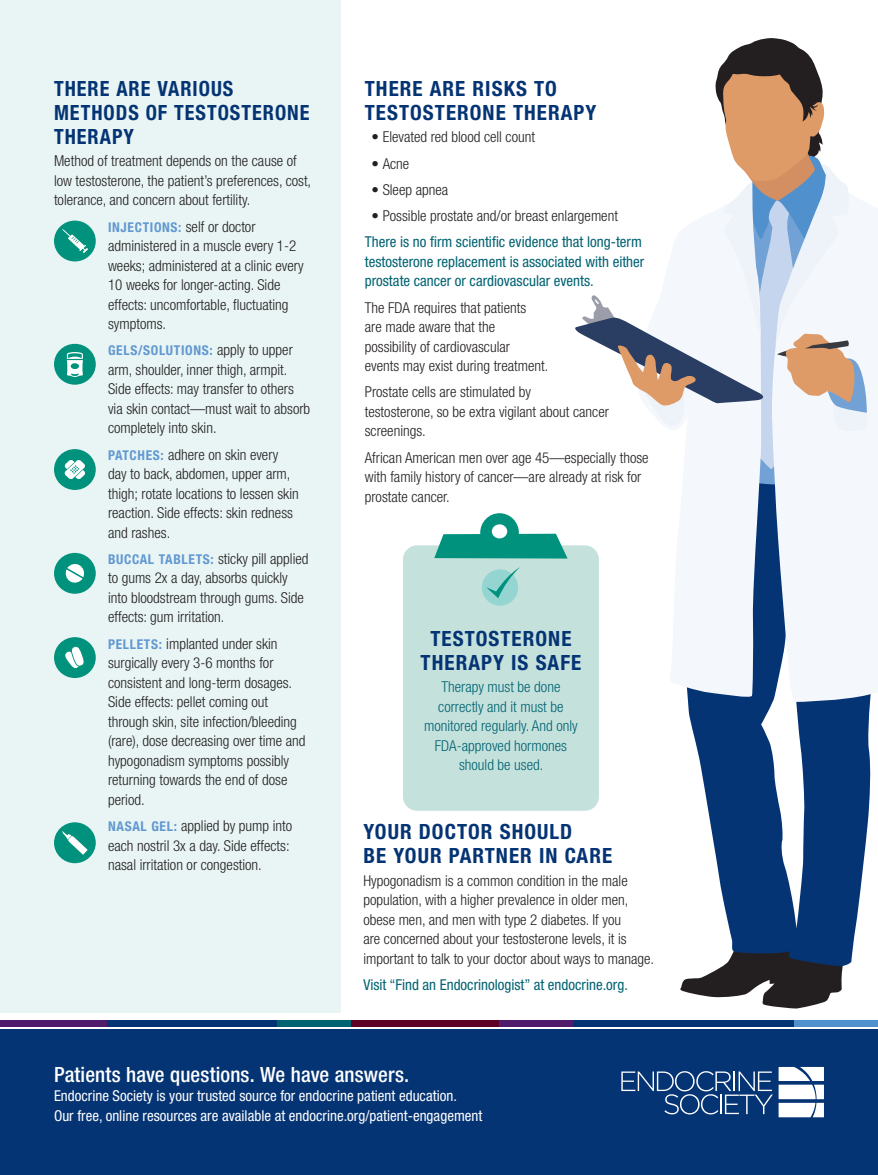
<style>
.page{position:relative;width:878px;height:1175px;background:#fff}
.page>*{position:absolute;margin:0;border:0;box-sizing:border-box;transform-origin:0 0}
.Subheader{font:700 condensed 21px/24px "Helvetica Neue LT Std";letter-spacing:.05em;color:#053474}
.Subheader-2{font:700 condensed 21px/24px "Helvetica Neue LT Std";letter-spacing:.05em;color:#053474;scale:.96 1}
.Footer_Title{font:500 condensed 21px "Helvetica Neue LT Std";letter-spacing:.005em;color:#fff}
.text{font:300 condensed 15px/19.5px "Helvetica Neue LT Std";color:#231f20}
.text-2{font:condensed 15px/19.5px "Helvetica Neue LT Std";color:#006372}
.Footer_editor_text{font:condensed 15px "Helvetica Neue LT Std";color:#fff}
.text-3{font:300 condensed 15px/19.5px "Helvetica Neue LT Std";color:#006372;text-align:center}
.text-4{font:700 condensed 13.5px "Helvetica Neue LT Std";letter-spacing:.05em;color:#6298d1}
.s1{font-weight:700;font-size:13.5px;color:#6298d1}
.s2{font-weight:300;font-size:15px;color:#231f20}
</style>
<div class="page">
<div style="left:0;top:1029px;width:878px;height:145px;background:#053474"></div>
<div style="left:0;top:1019px;width:107px;height:7px;background:#511b6c"></div>
<div style="left:351px;top:1019px;width:148px;height:7px;background:#5d0023"></div>
<div style="left:107px;top:1019px;width:170px;height:7px;background:#053474"></div>
<div style="left:277px;top:1019px;width:74px;height:7px;background:#006372"></div>
<div style="left:499px;top:1019px;width:74px;height:7px;background:#511b6c"></div>
<div style="left:573px;top:1019px;width:221px;height:7px;background:#053474"></div>
<div style="left:794px;top:1019px;width:84px;height:7px;background:#5090cc"></div>
<svg style="left:621px;top:1071px;width:151px;height:43px"></svg>
<svg style="left:778px;top:1066px;width:46px;height:51px;background:#cad4e1"></svg>
<div style="left:0;top:0;width:341px;height:1012px;background:#e8f5f4"></div>
<div style="left:54px;top:220px;width:42px;height:41px;background:#00927d;border-radius:50%"></div>
<svg style="left:62px;top:229px;width:26px;height:24px"></svg>
<div style="left:54px;top:344px;width:42px;height:41px;background:#00927d;border-radius:50%"></div>
<svg style="left:67px;top:352px;width:16px;height:25px"></svg>
<div style="left:54px;top:449px;width:42px;height:41px;background:#00927d;border-radius:50%"></div>
<svg style="left:64px;top:460px;width:21px;height:19px"></svg>
<div style="left:54px;top:553px;width:42px;height:41px;background:#00927d;border-radius:50%"></div>
<svg style="left:65px;top:564px;width:19px;height:19px"></svg>
<div style="left:54px;top:637px;width:42px;height:41px;background:#00927d;border-radius:50%"></div>
<svg style="left:65px;top:646px;width:19px;height:23px"></svg>
<div style="left:54px;top:822px;width:42px;height:41px;background:#00927d;border-radius:50%"></div>
<svg style="left:62px;top:831px;width:26px;height:23px"></svg>
<div style="left:403px;top:545px;width:196px;height:265px;background:#c5e1dc;border-radius:14px"></div>
<svg style="left:434px;top:534px;width:133px;height:24px;background:#169b88"></svg>
<div style="left:480px;top:513px;width:39px;height:39px;background:#00927d;border-radius:50%"></div>
<div style="left:492px;top:524px;width:15px;height:14px;background:#fff;border-radius:50%"></div>
<div style="left:482px;top:569px;width:36px;height:36px;background:#94d5d2;border-radius:50%"></div>
<svg style="left:486px;top:567px;width:34px;height:31px"></svg>
<svg style="left:680px;top:953px;width:163px;height:55px"></svg>
<svg style="left:687px;top:699px;width:72px;height:254px;fill:#053474"></svg>
<svg style="left:759px;top:486px;width:112px;height:480px;fill:#053474"></svg>
<svg style="left:670px;top:486px;width:91px;height:213px;fill:#f4f7fc"></svg>
<svg style="left:771px;top:486px;width:107px;height:216px;fill:#f4f7fc"></svg>
<svg style="left:575px;top:38px;width:303px;height:448px"></svg>
<p class="Subheader-2" style="left:54px;top:76px;width:268px">THERE ARE VARIOUS<br>METHODS OF TESTOSTERONE<br>THERAPY</p>
<p class="text" style="left:54px;top:151px;width:259px">Method of treatment depends on the cause of low testosterone, the patient’s preferences, cost, tolerance, and concern about fertility.</p>
<p class="text" style="left:108px;top:216px;width:197px"><span class="s1">INJECTIONS:</span> self or doctor administered in a muscle every 1-2 weeks; administered at a clinic every<br>10 weeks for longer-acting. Side effects: uncomfortable, fluctuating symptoms.</p>
<p class="text-4" style="left:108px;top:342px;width:186px">GELS/SOLUTIONS: <span class="s2">apply to upper</span></p>
<p class="text" style="left:108px;top:360px;width:204px">arm, shoulder, inner thigh, armpit.<br>Side effects: may transfer to others via skin contact—must wait to absorb completely into skin.</p>
<p class="text" style="left:108px;top:444px;width:192px"><span class="s1">PATCHES:</span> adhere on skin every day to back, abdomen, upper arm, thigh; rotate locations to lessen skin reaction. Side effects: skin redness and rashes.</p>
<p class="text" style="left:108px;top:549px;width:202px"><span class="s1">BUCCAL TABLETS:</span> sticky pill applied to gums 2x a day, absorbs quickly into bloodstream through gums. Side effects: gum irritation.</p>
<p class="text" style="left:108px;top:633px;width:199px"><span class="s1">PELLETS:</span> implanted under skin surgically every 3-6 months for consistent and long-term dosages.<br>Side effects: pellet coming out through skin, site infection/bleeding (rare), dose decreasing over time and hypogonadism symptoms possibly returning towards the end of dose period.</p>
<p class="text" style="left:108px;top:816px;width:186px"><span class="s1">NASAL GEL:</span> applied by pump into each nostril 3x a day. Side effects: nasal irritation or congestion.</p>
<p class="Subheader" style="left:365px;top:76px;width:233px">THERE ARE RISKS TO<br>TESTOSTERONE THERAPY</p>
<p class="text" style="left:371px;top:127px;width:165px">• Elevated red blood cell count</p>
<p class="text" style="left:371px;top:153px;width:39px">• Acne</p>
<p class="text" style="left:371px;top:180px;width:78px">• Sleep apnea</p>
<p class="text" style="left:371px;top:206px;width:248px">• Possible prostate and/or breast enlargement</p>
<p class="text-2" style="left:365px;top:232px;width:281px">There is no firm scientific evidence that long-term testosterone replacement is associated with either prostate cancer or cardiovascular events.</p>
<p class="text" style="left:365px;top:297px;width:185px">The FDA requires that patients<br>are made aware that the possibility of cardiovascular<br>events may exist during treatment.</p>
<p class="text" style="left:365px;top:382px;width:246px">Prostate cells are stimulated by<br>testosterone, so be extra vigilant about cancer screenings.</p>
<p class="text" style="left:365px;top:447px;width:285px">African American men over age 45—especially those with family history of cancer—are already at risk for prostate cancer.</p>
<p class="Subheader" style="left:420px;top:626px;width:162px;text-align:center">TESTOSTERONE<br>THERAPY IS SAFE</p>
<p class="text-3" style="left:424px;top:677px;width:155px">Therapy must be done correctly and it must be monitored regularly. And only<br>FDA-approved hormones should be used.</p>
<p class="Subheader" style="left:363px;top:819px;width:250px">YOUR DOCTOR SHOULD<br>BE YOUR PARTNER IN CARE</p>
<p class="text" style="left:363px;top:870px;width:292px">Hypogonadism is a common condition in the male population, with a higher prevalence in older men, obese men, and men with type 2 diabetes. If you<br>are concerned about your testosterone levels, it is important to talk to your doctor about ways to manage.</p>
<p class="text-2" style="left:363px;top:974px;width:266px">Visit “Find an Endocrinologist” at endocrine.org.</p>
<p class="Footer_Title" style="left:54px;top:1062px;width:357px">Patients have questions. We have answers.</p>
<p class="Footer_editor_text" style="left:54px;top:1087px;width:404px">Endocrine Society is your trusted source for endocrine patient education.</p>
<p class="Footer_editor_text" style="left:54px;top:1107px;width:430px">Our free, online resources are available at endocrine.org/patient-engagement</p>
</div>
